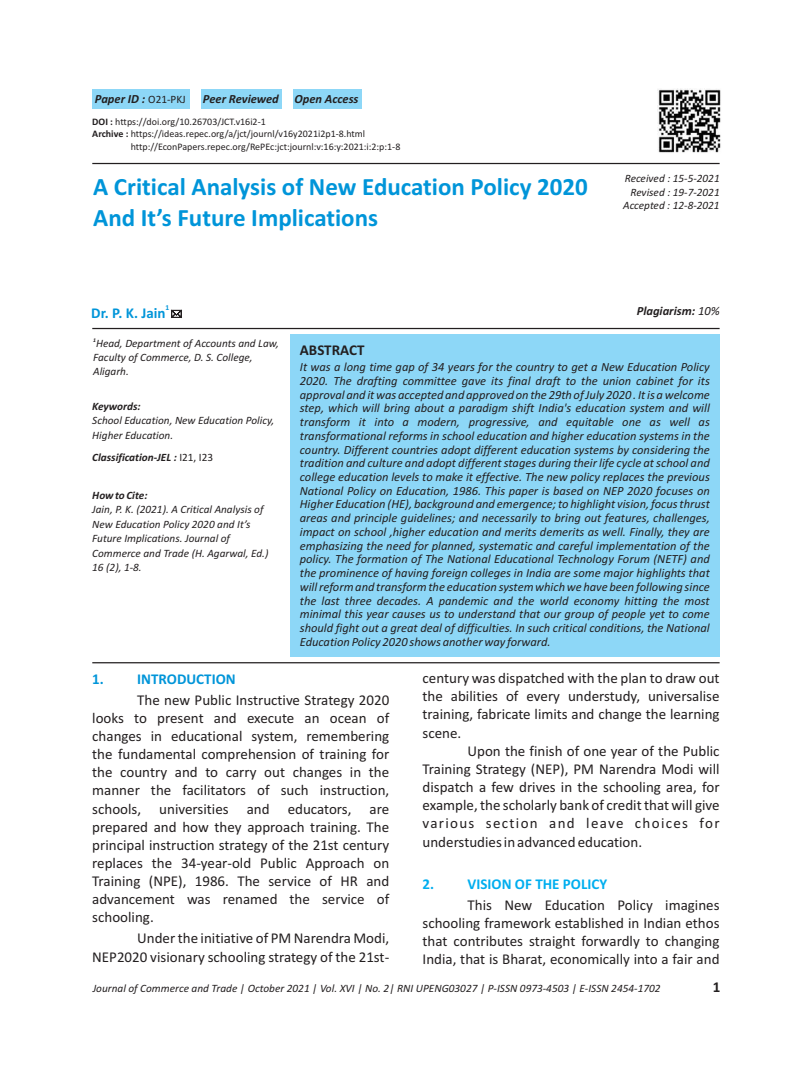
<style>
.page{position:relative;width:810px;height:1080px;background:#fff}
.page>*{position:absolute;margin:0;border:0;box-sizing:border-box;transform-origin:0 0}
.t1{font:700 25px/30.5px "Calibri";color:#0095d9}
.t2{font:15px/18.1px "Calibri";color:#231f20;text-align:justify}
.t3{font:700 15px "Calibri";color:#0095d9}
.t4{font:700 15px "Calibri";color:#00aeef}
.t5{font:700 15px "Calibri";color:#231f20}
.t6{font:italic 12.5px/13.8px "Calibri";color:#231f20;text-align:justify}
.t7{font:italic 700 12.5px "Calibri";color:#231f20}
.t8{font:italic 11.25px/14.4px "Calibri";color:#231f20}
.t9{font:italic 700 11.25px "Calibri";color:#231f20}
.t10{font:10px "Calibri";color:#231f20}
.t11{font:700 7.5px "Calibri";color:#0095d9}
.t12{font:italic 700 5.62px "Calibri";color:#231f20}
.s1{font-weight:400;font-style:normal;font-size:11.25px}
.s2{font-weight:700}
.s3{font-weight:400}
.s4{font-weight:400;font-style:normal}
</style>
<div class="page">
<div style="left:201px;top:89px;width:81px;height:20px;background:#8dd7f7"></div>
<div style="left:293px;top:89px;width:69px;height:20px;background:#8dd7f7"></div>
<div style="left:290px;top:335px;width:429px;height:322px;background:#8dd7f7"></div>
<div style="left:92px;top:89px;width:98px;height:20px;background:#8dd7f7"></div>
<hr style="left:92px;top:163px;width:628px;height:1px;background:#231f20">
<hr style="left:92px;top:328px;width:628px;height:1px;background:#231f20">
<hr style="left:92px;top:662px;width:628px;height:1px;background:#231f20">
<img style="left:657px;top:89px;width:64px;height:64px">
<svg style="left:171px;top:309px;width:11px;height:9px"></svg>
<p class="t7" style="left:95px;top:94px;width:92px">Paper ID : <span class="s1">O21-PKJ</span></p>
<p class="t7" style="left:203px;top:94px;width:157px">Peer Reviewed Open Access</p>
<p class="t10" style="left:92px;top:118px;width:175px"><span class="s2">DOI :</span> https://doi.org/10.26703/JCT.v16i2-1</p>
<p class="t10" style="left:92px;top:130px;width:274px"><span class="s2">Archive :</span> https://ideas.repec.org/a/jct/journl/v16y2021i2p1-8.html</p>
<p class="t10" style="left:131px;top:142px;width:271px">http://EconPapers.repec.org/RePEc:jct:journl:v:16:y:2021:i:2:p:1-8</p>
<h1 class="t1" style="left:93px;top:174px;width:496px">A Critical Analysis of New Education Policy 2020<br>And It’s Future Implications</h1>
<p class="t8" style="left:623px;top:172px;width:98px;line-height:13.8px;text-align:right">Received : 15-5-2021<br>Revised : 19-7-2021<br>Accepted : 12-8-2021</p>
<p class="t11" style="left:166px;top:305px;width:5px">1</p>
<p class="t3" style="left:91px;top:306px;width:76px">Dr. P. K. Jain</p>
<p class="t7" style="left:637px;top:306px;width:84px">Plagiarism: <span class="s3">10%</span></p>
<p class="t12" style="left:93px;top:337px;width:4px">1</p>
<p class="t8" style="left:93px;top:338px;width:187px;line-height:13.8px">Head, Department of Accounts and Law,<br>Faculty of Commerce, D. S. College,<br>Aligarh.</p>
<p class="t9" style="left:92px;top:401px;width:50px">Keywords:</p>
<p class="t8" style="left:92px;top:414px;width:183px">School Education, New Education Policy,<br>Higher Education.</p>
<p class="t9" style="left:92px;top:453px;width:122px">Classification-JEL : <span class="s4">I21, I23</span></p>
<p class="t9" style="left:92px;top:491px;width:57px">How to Cite:</p>
<p class="t8" style="left:92px;top:503px;width:178px">Jain, P. K. (2021). A Critical Analysis of<br>New Education Policy 2020 and It’s<br>Future Implications. Journal of<br>Commerce and Trade (H. Agarwal, Ed.)<br>16 (2), 1-8.</p>
<p class="t5" style="left:300px;top:344px;width:66px">ABSTRACT</p>
<p class="t6" style="left:300px;top:361px;width:412px">It was a long time gap of 34 years for the country to get a New Education Policy 2020. The drafting committee gave its final draft to the union cabinet for its approval and it was accepted and approved on the 29th of July 2020 . It is a welcome step, which will bring about a paradigm shift India's education system and will transform it into a modern, progressive, and equitable one as well as transformational reforms in school education and higher education systems in the country. Different countries adopt different education systems by considering the tradition and culture and adopt different stages during their life cycle at school and college education levels to make it effective. The new policy replaces the previous National Policy on Education, 1986. This paper is based on NEP 2020 focuses on Higher Education (HE), background and emergence; to highlight vision, focus thrust areas and principle guidelines; and necessarily to bring out features, challenges, impact on school ,higher education and merits demerits as well. Finally, they are emphasizing the need for planned, systematic and careful implementation of the policy. The formation of The National Educational Technology Forum (NETF) and the prominence of having foreign colleges in India are some major highlights that will reform and transform the education system which we have been following since the last three decades. A pandemic and the world economy hitting the most minimal this year causes us to understand that our group of people yet to come should fight out a great deal of difficulties. In such critical conditions, the National Education Policy 2020 shows another way forward.</p>
<p class="t3" style="left:92px;top:672px;width:145px">1. INTRODUCTION</p>
<p class="t2" style="left:92px;top:692px;width:299px;text-indent:45px">The new Public Instructive Strategy 2020 looks to present and execute an ocean of changes in educational system, remembering the fundamental comprehension of training for the country and to carry out changes in the manner the facilitators of such instruction, schools, universities and educators, are prepared and how they approach training. The principal instruction strategy of the 21st century replaces the 34-year-old Public Approach on Training (NPE), 1986. The service of HR and advancement was renamed the service of schooling.</p>
<p class="t2" style="left:92px;top:931px;width:299px;text-align:right">Under the initiative of PM Narendra Modi,<br>NEP2020 visionary schooling strategy of the 21st-</p>
<p class="t2" style="left:423px;top:670px;width:299px">century was dispatched with the plan to draw out the abilities of every understudy, universalise training, fabricate limits and change the learning scene.</p>
<p class="t2" style="left:423px;top:743px;width:299px;text-indent:45px">Upon the finish of one year of the Public Training Strategy (NEP), PM Narendra Modi will dispatch a few drives in the schooling area, for example, the scholarly bank of credit that will give various section and leave choices for understudies in advanced education.</p>
<p class="t4" style="left:423px;top:877px;width:186px">2. VISION OF THE POLICY</p>
<p class="t2" style="left:423px;top:897px;width:299px;text-indent:45px">This New Education Policy imagines schooling framework established in Indian ethos that contributes straight forwardly to changing India, that is Bharat, economically into a fair and</p>
<p class="t8" style="left:93px;top:982px;width:569px">Journal of Commerce and Trade | October 2021 | Vol. XVI | No. 2| RNI UPENG03027 | P-ISSN 0973-4503 | E-ISSN 2454-1702</p>
<p class="t5" style="left:713px;top:981px;width:9px">1</p>
</div>
